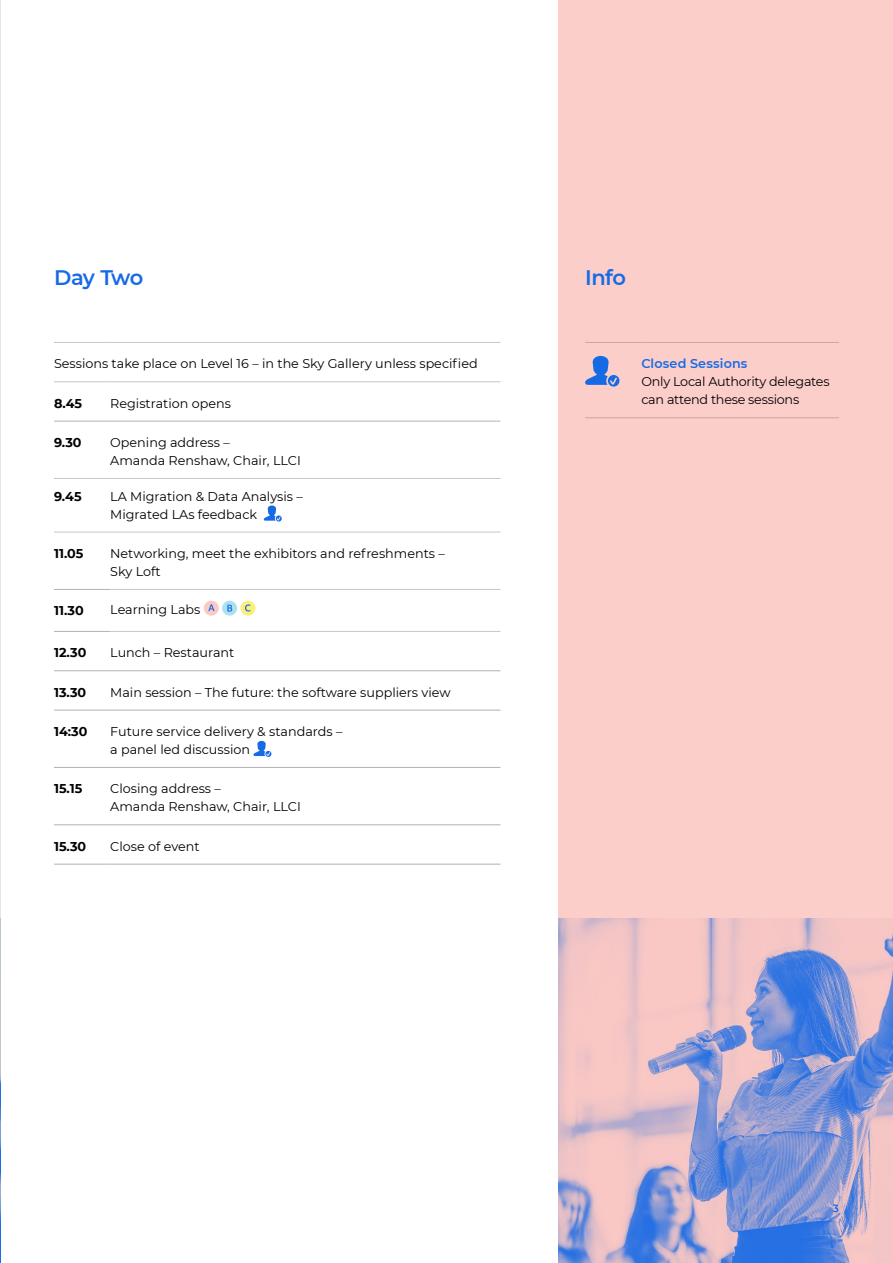
<style>
.page{position:relative;width:893px;height:1263px;background:#fff}
.page>*{position:absolute;margin:0;border:0;box-sizing:border-box;transform-origin:0 0}
.t1{font:600 21px "Montserrat";letter-spacing:-.025em;color:#176ae6}
.Body_S{font:12.75px/18px "Montserrat";color:#000}
.Body_S-2{font:12.75px/18px "Montserrat";letter-spacing:-.02em;color:#000}
.Body_S-3{font:700 12.75px "Montserrat";color:#000}
.t2{font:600 12.75px "Montserrat";letter-spacing:.015em;color:#176ae6}
.t3{font:600 10.5px "Montserrat";color:#176ae6}
</style>
<div class="page">
<div style="left:558px;top:0;width:335px;height:1263px;background:#fcceca"></div>
<hr style="left:0;top:0;width:1px;height:1263px;background:#e2e6e6">
<img style="left:558px;top:918px;width:335px;height:345px">
<img style="left:0;top:918px;width:1px;height:345px">
<hr style="left:54px;top:421px;width:56px;height:1px;background:#b3b2b2">
<hr style="left:110px;top:421px;width:390px;height:1px;background:#b3b2b2">
<hr style="left:54px;top:589px;width:56px;height:1px;background:#b3b2b2">
<hr style="left:54px;top:631px;width:56px;height:1px;background:#b3b2b2">
<hr style="left:54px;top:670px;width:56px;height:1px;background:#b3b2b2">
<hr style="left:110px;top:670px;width:390px;height:1px;background:#b3b2b2">
<hr style="left:54px;top:710px;width:56px;height:1px;background:#b3b2b2">
<hr style="left:110px;top:710px;width:390px;height:1px;background:#b3b2b2">
<hr style="left:54px;top:767px;width:56px;height:1px;background:#b3b2b2">
<hr style="left:110px;top:767px;width:390px;height:1px;background:#b3b2b2">
<hr style="left:54px;top:824px;width:56px;height:1px;background:#b3b2b2">
<hr style="left:110px;top:824px;width:390px;height:1px;background:#b3b2b2">
<hr style="left:54px;top:864px;width:56px;height:1px;background:#b3b2b2">
<hr style="left:110px;top:864px;width:390px;height:1px;background:#b3b2b2">
<hr style="left:54px;top:478px;width:56px;height:1px;background:#c6c6c6">
<hr style="left:54px;top:532px;width:56px;height:1px;background:#c6c6c6">
<hr style="left:54px;top:342px;width:56px;height:1px;background:#c6c6c6">
<hr style="left:110px;top:342px;width:390px;height:1px;background:#c6c6c6">
<hr style="left:54px;top:381px;width:56px;height:1px;background:#c6c6c6">
<hr style="left:110px;top:381px;width:390px;height:1px;background:#c6c6c6">
<hr style="left:110px;top:478px;width:390px;height:1px;background:#c6c6c6">
<hr style="left:110px;top:532px;width:390px;height:1px;background:#c6c6c6">
<hr style="left:110px;top:589px;width:390px;height:1px;background:#c6c6c6">
<hr style="left:110px;top:631px;width:390px;height:1px;background:#c6c6c6">
<svg style="left:263px;top:505px;width:19px;height:16px"></svg>
<div style="left:204px;top:601px;width:15px;height:15px;background:#fcc9c4;border-radius:50%"></div>
<svg style="left:208px;top:604px;width:7px;height:7px"></svg>
<div style="left:222px;top:601px;width:15px;height:15px;background:#ace2f0;border-radius:50%"></div>
<svg style="left:227px;top:605px;width:5px;height:7px"></svg>
<div style="left:240px;top:601px;width:15px;height:15px;background:#fdee7b;border-radius:50%"></div>
<svg style="left:245px;top:604px;width:6px;height:7px"></svg>
<svg style="left:253px;top:741px;width:18px;height:16px"></svg>
<hr style="left:585px;top:342px;width:56px;height:1px;background:#cfa39f">
<hr style="left:641px;top:342px;width:198px;height:1px;background:#cfa39f">
<hr style="left:585px;top:417px;width:56px;height:1px;background:#cfa39f">
<hr style="left:641px;top:417px;width:198px;height:1px;background:#cfa39f">
<svg style="left:585px;top:356px;width:34px;height:31px"></svg>
<h3 class="t1" style="left:54px;top:262px;width:91px">Day Two</h3>
<h3 class="t1" style="left:585px;top:262px;width:43px">Info</h3>
<p class="Body_S" style="left:54px;top:354px;width:425px">Sessions take place on Level 16 – in the Sky Gallery unless specified</p>
<p class="Body_S-3" style="left:54px;top:394px;width:30px">8.45</p>
<p class="Body_S" style="left:110px;top:394px;width:122px">Registration opens</p>
<p class="Body_S-3" style="left:54px;top:433px;width:29px">9.30</p>
<p class="Body_S" style="left:110px;top:433px;width:192px">Opening address –<br>Amanda Renshaw, Chair, LLCI</p>
<p class="Body_S-3" style="left:54px;top:487px;width:29px">9.45</p>
<p class="Body_S" style="left:110px;top:487px;width:194px">LA Migration &amp; Data Analysis –<br>Migrated LAs feedback</p>
<p class="Body_S-3" style="left:54px;top:544px;width:31px">11.05</p>
<p class="Body_S" style="left:110px;top:544px;width:336px">Networking, meet the exhibitors and refreshments –<br>Sky Loft</p>
<p class="Body_S-3" style="left:54px;top:601px;width:31px">11.30</p>
<p class="Body_S" style="left:110px;top:600px;width:92px">Learning Labs</p>
<p class="Body_S-3" style="left:54px;top:643px;width:34px">12.30</p>
<p class="Body_S" style="left:110px;top:643px;width:126px">Lunch – Restaurant</p>
<p class="Body_S-3" style="left:54px;top:683px;width:34px">13.30</p>
<p class="Body_S" style="left:110px;top:683px;width:342px">Main session – The future: the software suppliers view</p>
<p class="Body_S-3" style="left:54px;top:722px;width:35px">14:30</p>
<p class="Body_S" style="left:110px;top:722px;width:234px">Future service delivery &amp; standards – a panel led discussion</p>
<p class="Body_S-3" style="left:54px;top:779px;width:30px">15.15</p>
<p class="Body_S" style="left:110px;top:779px;width:192px">Closing address –<br>Amanda Renshaw, Chair, LLCI</p>
<p class="Body_S-3" style="left:54px;top:837px;width:34px">15.30</p>
<p class="Body_S" style="left:110px;top:837px;width:91px">Close of event</p>
<h4 class="t2" style="left:641px;top:355px;width:108px">Closed Sessions</h4>
<p class="Body_S-2" style="left:641px;top:372px;width:190px">Only Local Authority delegates can attend these sessions</p>
<p class="t3" style="left:833px;top:1200px;width:8px">3</p>
</div>
